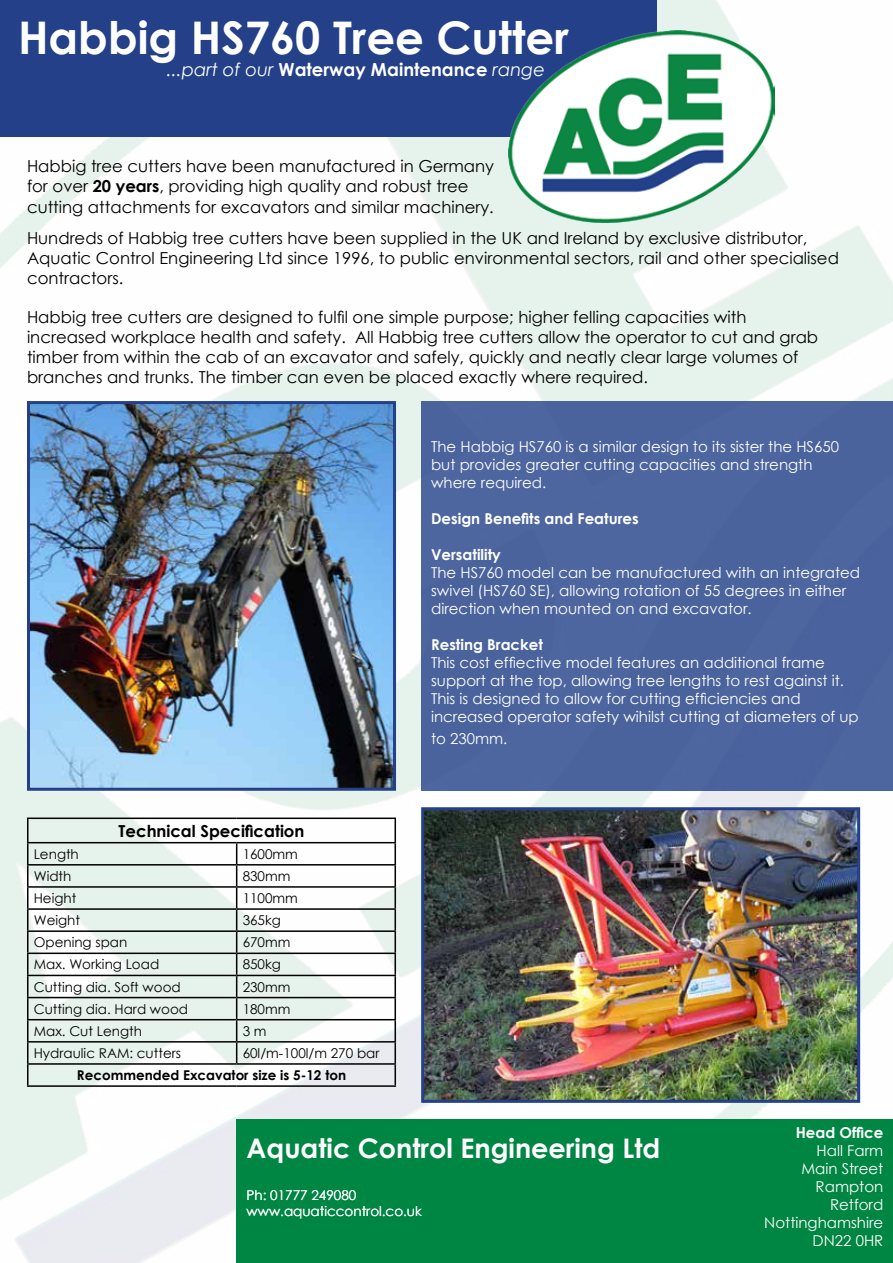
<style>
.page{position:relative;width:893px;height:1263px;background:#fff}
.page>*{position:absolute;margin:0;border:0;box-sizing:border-box;transform-origin:0 0}
.t1{font:700 45px "Century Gothic";color:#fff}
.t2{font:700 27px "Century Gothic";color:#fff}
.t3{font:700 18px "Century Gothic";color:#fff}
.t4{font:16.5px/19.8px "Century Gothic";color:#000}
.t5{font:700 16.5px "Century Gothic";color:#000}
.t6{font:15px/18px "Century Gothic";color:#fff}
.t7{font:700 15px "Century Gothic";color:#fff}
.t8{font:13.5px "Century Gothic";color:#000}
.t9{font:13.5px/16.2px "Century Gothic";color:#fff}
.t10{font:700 13.5px "Century Gothic";color:#000}
.s1{font-weight:400;font-style:italic}
.s2{font-weight:700}
</style>
<div class="page">
<img style="left:0;top:0;width:893px;height:1263px">
<div style="left:0;top:0;width:656px;height:136px;background:#234088"></div>
<div style="left:237px;top:1119px;width:656px;height:144px;background:#008643"></div>
<img style="left:509px;top:31px;width:265px;height:192px">
<div style="left:421px;top:401px;width:472px;height:390px;background:#4a639d"></div>
<img style="left:31px;top:405px;width:361px;height:382px">
<div style="left:27px;top:401px;width:369px;height:390px;border:3px solid #234088"></div>
<hr style="left:27px;top:817px;width:210px;height:2px;background:#000">
<hr style="left:237px;top:817px;width:159px;height:2px;background:#000">
<hr style="left:394px;top:819px;width:2px;height:23px;background:#000">
<hr style="left:27px;top:842px;width:210px;height:1px;background:#000">
<hr style="left:237px;top:842px;width:159px;height:1px;background:#000">
<hr style="left:394px;top:843px;width:2px;height:21px;background:#000">
<hr style="left:27px;top:864px;width:210px;height:1px;background:#000">
<hr style="left:237px;top:864px;width:159px;height:1px;background:#000">
<hr style="left:394px;top:865px;width:2px;height:21px;background:#000">
<hr style="left:27px;top:886px;width:210px;height:2px;background:#000">
<hr style="left:237px;top:886px;width:159px;height:2px;background:#000">
<hr style="left:394px;top:888px;width:2px;height:20px;background:#000">
<hr style="left:27px;top:908px;width:210px;height:2px;background:#000">
<hr style="left:237px;top:908px;width:159px;height:2px;background:#000">
<hr style="left:394px;top:910px;width:2px;height:20px;background:#000">
<hr style="left:27px;top:930px;width:210px;height:2px;background:#000">
<hr style="left:237px;top:930px;width:159px;height:2px;background:#000">
<hr style="left:394px;top:932px;width:2px;height:20px;background:#000">
<hr style="left:27px;top:952px;width:210px;height:2px;background:#000">
<hr style="left:237px;top:952px;width:159px;height:2px;background:#000">
<hr style="left:394px;top:954px;width:2px;height:21px;background:#000">
<hr style="left:27px;top:975px;width:210px;height:1px;background:#000">
<hr style="left:237px;top:975px;width:159px;height:1px;background:#000">
<hr style="left:394px;top:976px;width:2px;height:21px;background:#000">
<hr style="left:27px;top:997px;width:210px;height:1px;background:#000">
<hr style="left:237px;top:997px;width:159px;height:1px;background:#000">
<hr style="left:394px;top:998px;width:2px;height:21px;background:#000">
<hr style="left:27px;top:1019px;width:210px;height:1px;background:#000">
<hr style="left:237px;top:1019px;width:159px;height:1px;background:#000">
<hr style="left:394px;top:1020px;width:2px;height:21px;background:#000">
<hr style="left:27px;top:1041px;width:210px;height:1px;background:#000">
<hr style="left:237px;top:1041px;width:159px;height:1px;background:#000">
<svg style="left:236px;top:843px;width:1px;height:220px"></svg>
<hr style="left:394px;top:1042px;width:2px;height:21px;background:#000">
<hr style="left:27px;top:1063px;width:210px;height:2px;background:#000">
<svg style="left:27px;top:819px;width:1px;height:266px"></svg>
<hr style="left:237px;top:1063px;width:159px;height:2px;background:#000">
<hr style="left:394px;top:1065px;width:2px;height:20px;background:#000">
<hr style="left:27px;top:1085px;width:210px;height:2px;background:#000">
<hr style="left:237px;top:1085px;width:159px;height:2px;background:#000">
<img style="left:425px;top:811px;width:431px;height:288px">
<div style="left:421px;top:807px;width:439px;height:296px;border:3px solid #234088"></div>
<h1 class="t1" style="left:18px;top:3px;width:552px">Habbig HS760 Tree Cutter</h1>
<p class="t3" style="left:167px;top:56px;width:380px"><span class="s1">...part of our</span> Waterway Maintenance <span class="s1">range</span></p>
<p class="t4" style="left:27px;top:156px;width:469px">Habbig tree cutters have been manufactured in Germany for over <span class="s2">20 years</span>, providing high quality and robust tree</p>
<p class="t4" style="left:27px;top:197px;width:468px">cutting attachments for excavators and similar machinery.</p>
<p class="t4" style="left:27px;top:228px;width:813px">Hundreds of Habbig tree cutters have been supplied in the UK and Ireland by exclusive distributor,<br>Aquatic Control Engineering Ltd since 1996, to public environmental sectors, rail and other specialised contractors.</p>
<p class="t4" style="left:27px;top:307px;width:793px">Habbig tree cutters are designed to fulfil one simple purpose; higher felling capacities with increased workplace health and safety. All Habbig tree cutters allow the operator to cut and grab timber from within the cab of an excavator and safely, quickly and neatly clear large volumes of branches and trunks. The timber can even be placed exactly where required.</p>
<p class="t5" style="left:119px;top:818px;width:187px">Technical Specification</p>
<p class="t8" style="left:34px;top:844px;width:47px">Length</p>
<p class="t8" style="left:243px;top:844px;width:57px">1600mm</p>
<p class="t8" style="left:34px;top:867px;width:39px">Width</p>
<p class="t8" style="left:243px;top:867px;width:49px">830mm</p>
<p class="t8" style="left:34px;top:889px;width:44px">Height</p>
<p class="t8" style="left:243px;top:889px;width:57px">1100mm</p>
<p class="t8" style="left:34px;top:911px;width:48px">Weight</p>
<p class="t8" style="left:243px;top:911px;width:40px">365kg</p>
<p class="t8" style="left:34px;top:933px;width:95px">Opening span</p>
<p class="t8" style="left:243px;top:933px;width:49px">670mm</p>
<p class="t8" style="left:34px;top:955px;width:127px">Max. Working Load</p>
<p class="t8" style="left:243px;top:955px;width:40px">850kg</p>
<p class="t8" style="left:34px;top:977px;width:149px">Cutting dia. Soft wood</p>
<p class="t8" style="left:243px;top:977px;width:49px">230mm</p>
<p class="t8" style="left:34px;top:999px;width:156px">Cutting dia. Hard wood</p>
<p class="t8" style="left:243px;top:999px;width:49px">180mm</p>
<p class="t8" style="left:34px;top:1021px;width:110px">Max. Cut Length</p>
<p class="t8" style="left:243px;top:1021px;width:25px">3 m</p>
<p class="t8" style="left:34px;top:1044px;width:149px">Hydraulic RAM: cutters</p>
<p class="t8" style="left:243px;top:1044px;width:138px">60l/m-100l/m 270 bar</p>
<p class="t10" style="left:77px;top:1065px;width:271px">Recommended Excavator size is 5-12 ton</p>
<p class="t6" style="left:431px;top:438px;width:409px">The Habbig HS760 is a similar design to its sister the HS650 but provides greater cutting capacities and strength where required.</p>
<p class="t7" style="left:431px;top:507px;width:209px">Design Benefits and Features</p>
<p class="t7" style="left:431px;top:543px;width:71px">Versatility</p>
<p class="t6" style="left:431px;top:564px;width:431px">The HS760 model can be manufactured with an integrated swivel (HS760 SE), allowing rotation of 55 degrees in either direction when mounted on and excavator.</p>
<p class="t7" style="left:431px;top:633px;width:113px">Resting Bracket</p>
<p class="t6" style="left:431px;top:654px;width:429px">This cost effiective model features an additional frame support at the top, allowing tree lengths to rest against it.<br>This is designed to allow for cutting efficiencies and increased operator safety wihilst cutting at diameters of up</p>
<p class="t6" style="left:431px;top:729px;width:78px">to 230mm.</p>
<h2 class="t2" style="left:247px;top:1127px;width:415px">Aquatic Control Engineering Ltd</h2>
<p class="t9" style="left:247px;top:1186px;width:177px">Ph: 01777 249080 www.aquaticcontrol.co.uk</p>
<p class="t7" style="left:796px;top:1121px;width:89px">Head Office</p>
<p class="t6" style="left:764px;top:1141px;width:121px;text-align:right">Hall Farm<br>Main Street<br>Rampton<br>Retford<br>Nottinghamshire<br>DN22 0HR</p>
</div>
